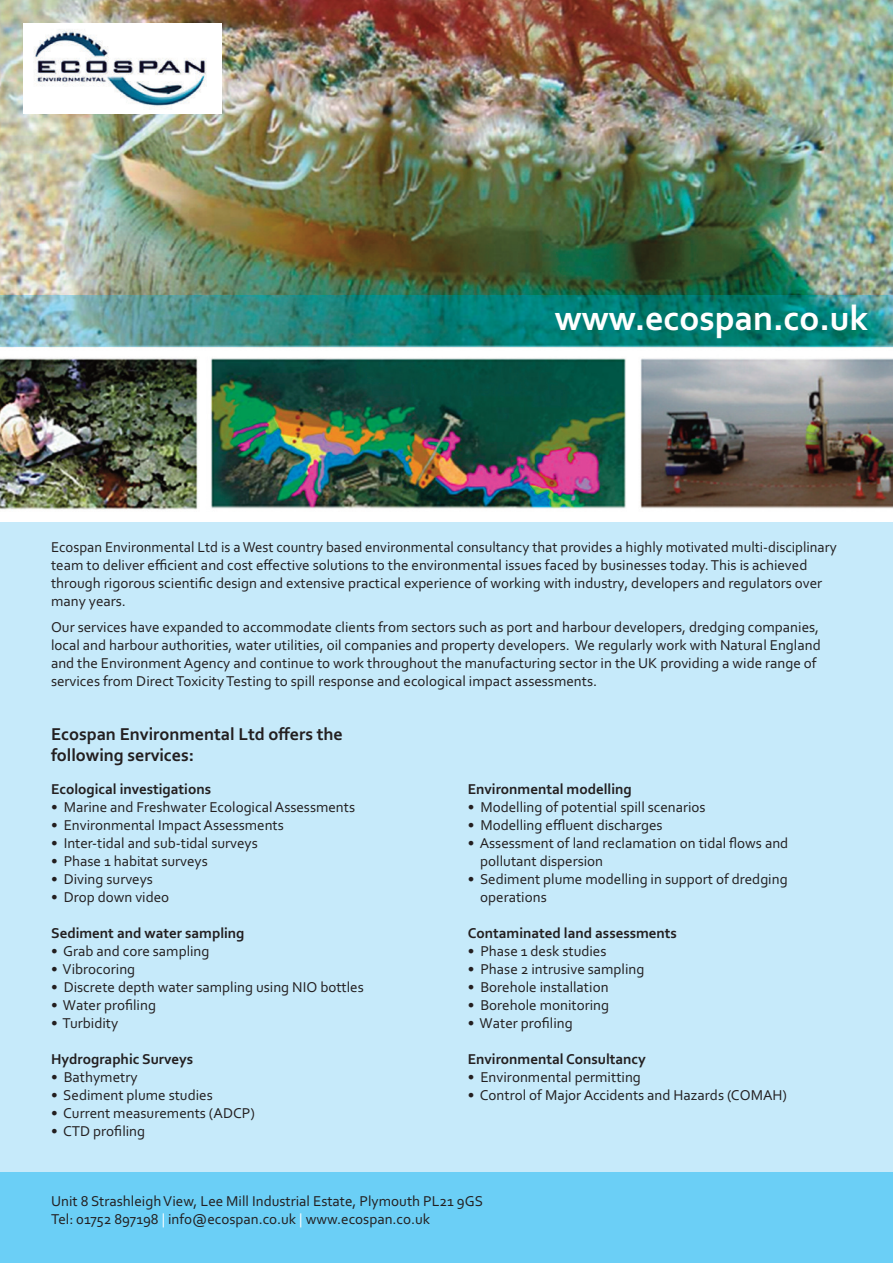
<style>
.page{position:relative;width:893px;height:1263px;background:#fff}
.page>*{position:absolute;margin:0;border:0;box-sizing:border-box;transform-origin:0 0}
.t1{font:700 36px "Corbel";color:#fff}
.t2{font:700 18px/21.6px "Corbel";color:#231f20}
.t3{font:15px/18px "Corbel";color:#231f20}
.t4{font:700 15px "Corbel";color:#231f20}
.s1{color:#fff}
</style>
<div class="page">
<img style="left:0;top:0;width:893px;height:510px">
<img style="left:0;top:295px;width:893px;height:52px">
<div style="left:0;top:522px;width:893px;height:741px;background:#c6eafa"></div>
<div style="left:0;top:1172px;width:893px;height:91px;background:#6bcff6"></div>
<img style="left:23px;top:24px;width:198px;height:90px">
<h1 class="t1" style="left:555px;top:296px;width:315px">www.ecospan.co.uk</h1>
<p class="t3" style="left:51px;top:538px;width:787px">Ecospan Environmental Ltd is a West country based environmental consultancy that provides a highly motivated multi-disciplinary team to deliver efficient and cost effective solutions to the environmental issues faced by businesses today. This is achieved through rigorous scientific design and extensive practical experience of working with industry, developers and regulators over many years.</p>
<p class="t3" style="left:51px;top:618px;width:771px">Our services have expanded to accommodate clients from sectors such as port and harbour developers, dredging companies, local and harbour authorities, water utilities, oil companies and property developers. We regularly work with Natural England and the Environment Agency and continue to work throughout the manufacturing sector in the UK providing a wide range of services from Direct Toxicity Testing to spill response and ecological impact assessments.</p>
<p class="t2" style="left:51px;top:723px;width:293px">Ecospan Environmental Ltd offers the following services:</p>
<p class="t4" style="left:51px;top:780px;width:161px">Ecological investigations</p>
<p class="t3" style="left:51px;top:797px;width:306px">• Marine and Freshwater Ecological Assessments</p>
<p class="t3" style="left:51px;top:815px;width:234px">• Environmental Impact Assessments</p>
<p class="t3" style="left:51px;top:833px;width:208px">• Inter-tidal and sub-tidal surveys</p>
<p class="t3" style="left:51px;top:851px;width:158px">• Phase 1 habitat surveys</p>
<p class="t3" style="left:51px;top:869px;width:103px">• Diving surveys</p>
<p class="t3" style="left:51px;top:887px;width:120px">• Drop down video</p>
<p class="t4" style="left:51px;top:924px;width:195px">Sediment and water sampling</p>
<p class="t3" style="left:51px;top:941px;width:160px">• Grab and core sampling</p>
<p class="t3" style="left:51px;top:959px;width:86px">• Vibrocoring</p>
<p class="t3" style="left:51px;top:977px;width:314px">• Discrete depth water sampling using NIO bottles</p>
<p class="t3" style="left:51px;top:995px;width:106px">• Water profiling</p>
<p class="t3" style="left:51px;top:1013px;width:69px">• Turbidity</p>
<p class="t4" style="left:51px;top:1050px;width:144px">Hydrographic Surveys</p>
<p class="t3" style="left:51px;top:1067px;width:88px">• Bathymetry</p>
<p class="t3" style="left:51px;top:1085px;width:163px">• Sediment plume studies</p>
<p class="t3" style="left:51px;top:1103px;width:205px">• Current measurements (ADCP)</p>
<p class="t3" style="left:51px;top:1121px;width:96px">• CTD profiling</p>
<p class="t4" style="left:468px;top:780px;width:165px">Environmental modelling</p>
<p class="t3" style="left:468px;top:797px;width:239px">• Modelling of potential spill scenarios</p>
<p class="t3" style="left:468px;top:815px;width:196px">• Modelling effluent discharges</p>
<p class="t3" style="left:480px;top:833px;width:309px;text-indent:-13px">• Assessment of land reclamation on tidal flows and pollutant dispersion</p>
<p class="t3" style="left:480px;top:869px;width:309px;text-indent:-13px">• Sediment plume modelling in support of dredging operations</p>
<p class="t4" style="left:468px;top:924px;width:211px">Contaminated land assessments</p>
<p class="t3" style="left:468px;top:941px;width:140px">• Phase 1 desk studies</p>
<p class="t3" style="left:468px;top:959px;width:178px">• Phase 2 intrusive sampling</p>
<p class="t3" style="left:468px;top:977px;width:142px">• Borehole installation</p>
<p class="t3" style="left:468px;top:995px;width:143px">• Borehole monitoring</p>
<p class="t3" style="left:468px;top:1013px;width:106px">• Water profiling</p>
<p class="t4" style="left:468px;top:1050px;width:180px">Environmental Consultancy</p>
<p class="t3" style="left:468px;top:1067px;width:175px">• Environmental permitting</p>
<p class="t3" style="left:468px;top:1085px;width:321px">• Control of Major Accidents and Hazards (COMAH)</p>
<p class="t3" style="left:51px;top:1191px;width:434px">Unit 8 Strashleigh View, Lee Mill Industrial Estate, Plymouth PL21 9GS<br>Tel: 01752 897198 <span class="s1">|</span> info@ecospan.co.uk <span class="s1">|</span> www.ecospan.co.uk</p>
</div>
